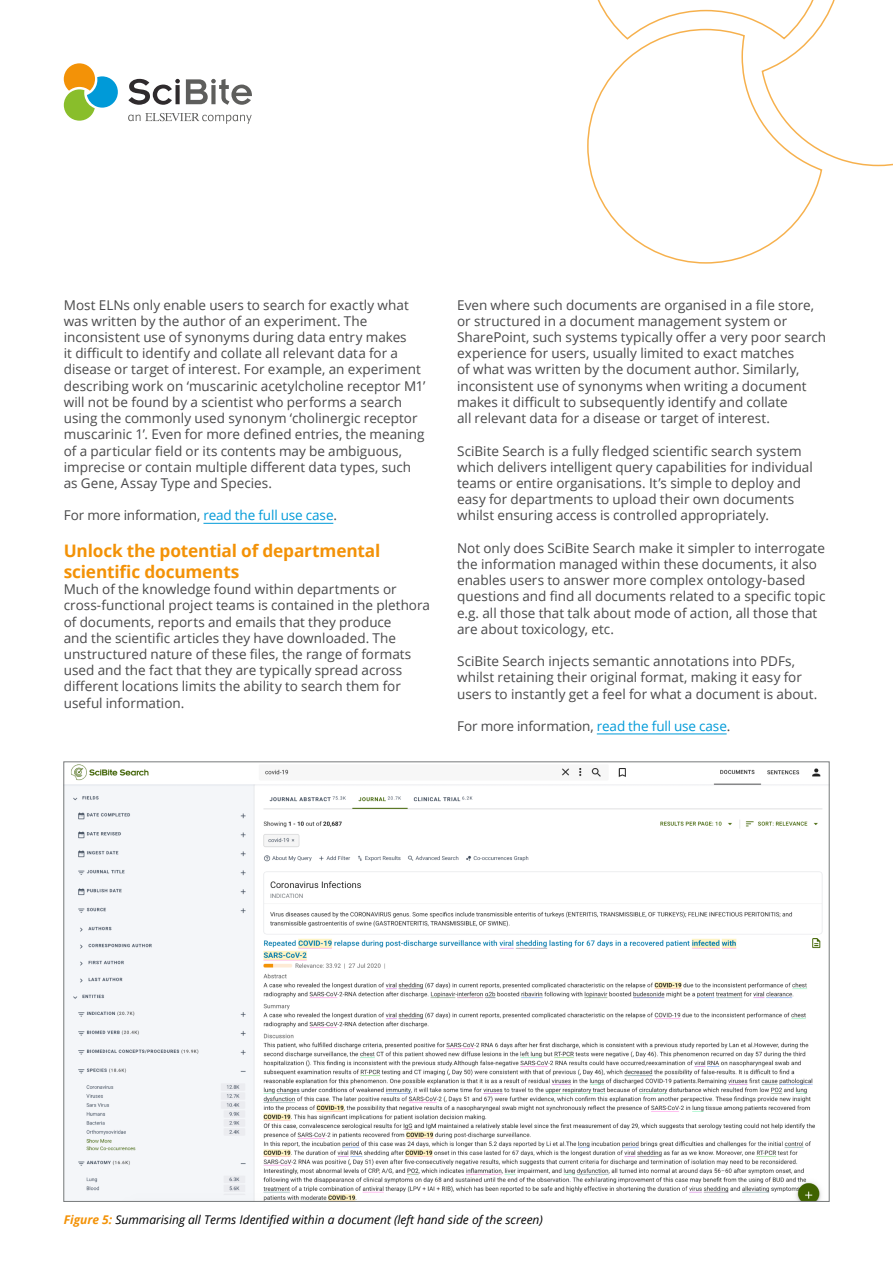
<style>
.page{position:relative;width:893px;height:1263px;background:#fff}
.page>*{position:absolute;margin:0;border:0;box-sizing:border-box;transform-origin:0 0}
.t1{font:700 17.25px/20.7px "Open Sans";letter-spacing:-.01em;color:#f39207}
.t2{font:13.5px/16.2px "Open Sans";color:#49494a}
.t3{font:italic 12px "Open Sans";color:#000}
.s1{color:#009ad8}
.s2{font-weight:700;color:#f39207}
</style>
<div class="page">
<svg style="left:589px;top:167px;width:234px;height:97px"></svg>
<svg style="left:587px;top:0;width:306px;height:167px"></svg>
<svg style="left:128px;top:79px;width:52px;height:26px"></svg>
<svg style="left:186px;top:79px;width:66px;height:26px"></svg>
<svg style="left:128px;top:113px;width:124px;height:11px"></svg>
<svg style="left:64px;top:63px;width:54px;height:58px"></svg>
<hr style="left:203px;top:523px;width:130px;height:1px;background:#009ad8">
<hr style="left:597px;top:734px;width:130px;height:1px;background:#009ad8">
<img style="left:66px;top:764px;width:761px;height:435px">
<p class="t2" style="left:64px;top:296px;width:363px">Most ELNs only enable users to search for exactly what was written by the author of an experiment. The inconsistent use of synonyms during data entry makes<br>it difficult to identify and collate all relevant data for a disease or target of interest. For example, an experiment describing work on ‘muscarinic acetylcholine receptor M1’ will not be found by a scientist who performs a search using the commonly used synonym ‘cholinergic receptor muscarinic 1’. Even for more defined entries, the meaning of a particular field or its contents may be ambiguous, imprecise or contain multiple different data types, such as Gene, Assay Type and Species.</p>
<p class="t2" style="left:64px;top:507px;width:275px">For more information, <span class="s1">read the full use case</span>.</p>
<p class="t1" style="left:64px;top:540px;width:318px">Unlock the potential of departmental scientific documents</p>
<p class="t2" style="left:64px;top:581px;width:368px">Much of the knowledge found within departments or cross-functional project teams is contained in the plethora of documents, reports and emails that they produce<br>and the scientific articles they have downloaded. The unstructured nature of these files, the range of formats used and the fact that they are typically spread across different locations limits the ability to search them for useful information.</p>
<p class="t2" style="left:457px;top:296px;width:371px">Even where such documents are organised in a file store, or structured in a document management system or SharePoint, such systems typically offer a very poor search experience for users, usually limited to exact matches<br>of what was written by the document author. Similarly, inconsistent use of synonyms when writing a document makes it difficult to subsequently identify and collate<br>all relevant data for a disease or target of interest.</p>
<p class="t2" style="left:457px;top:442px;width:357px">SciBite Search is a fully fledged scientific search system which delivers intelligent query capabilities for individual teams or entire organisations. It’s simple to deploy and easy for departments to upload their own documents whilst ensuring access is controlled appropriately.</p>
<p class="t2" style="left:457px;top:539px;width:370px">Not only does SciBite Search make it simpler to interrogate the information managed within these documents, it also enables users to answer more complex ontology-based questions and find all documents related to a specific topic e.g. all those that talk about mode of action, all those that are about toxicology, etc.</p>
<p class="t2" style="left:457px;top:653px;width:362px">SciBite Search injects semantic annotations into PDFs, whilst retaining their original format, making it easy for users to instantly get a feel for what a document is about.</p>
<p class="t2" style="left:457px;top:718px;width:275px">For more information, <span class="s1">read the full use case</span>.</p>
<p class="t3" style="left:64px;top:1211px;width:481px"><span class="s2">Figure 5:</span> Summarising all Terms Identified within a document (left hand side of the screen)</p>
</div>
